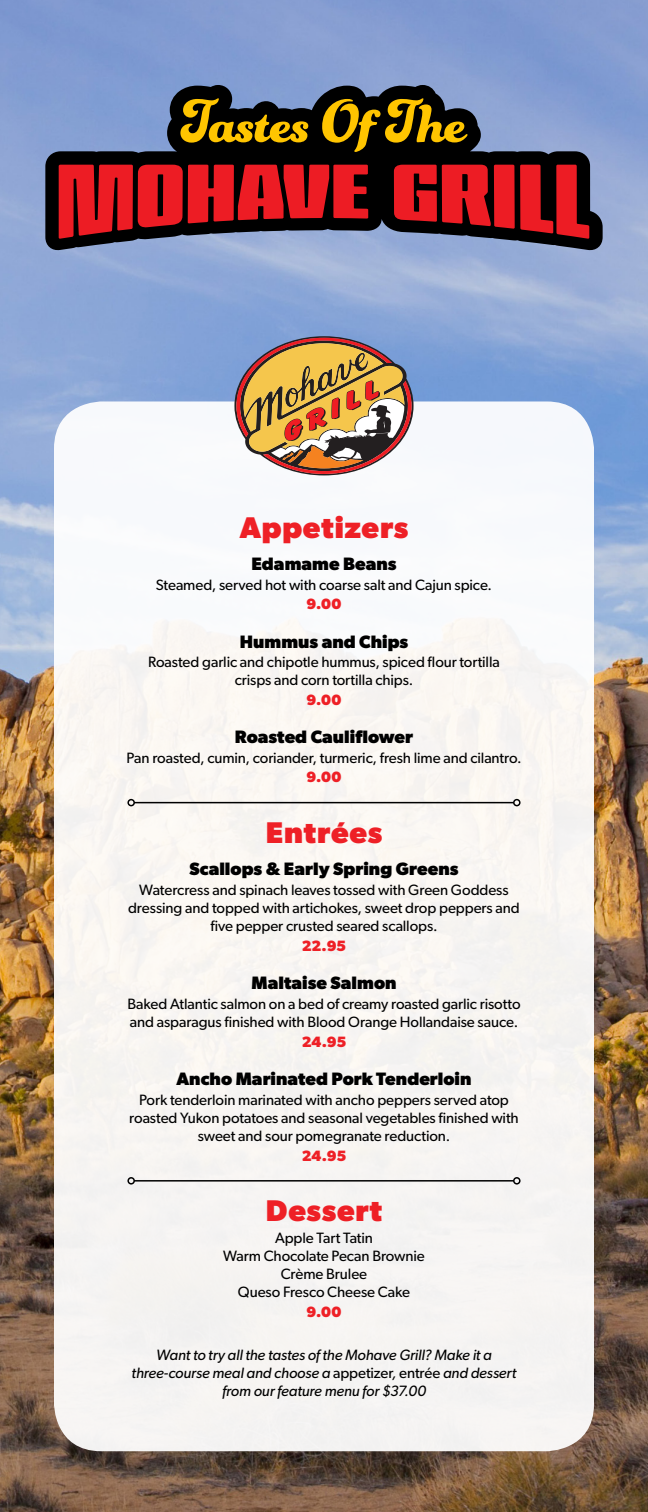
<style>
.page{position:relative;width:648px;height:1512px;background:#fff}
.page>*{position:absolute;margin:0;border:0;box-sizing:border-box;transform-origin:0 0}
.t1{font:700 30px "Gibson";letter-spacing:.025em;color:#ee2026}
.t2{font:700 18px "Gibson";letter-spacing:.005em;color:#000}
.t3{font:15px/18px "Gibson";letter-spacing:-.005em;color:#000;text-align:center}
.t4{font:italic 15px "Gibson";letter-spacing:-.005em;color:#000}
.t5{font:700 15px "Gibson";letter-spacing:-.005em;color:#ee2026}
.s1{font-style:normal}
</style>
<div class="page">
<img style="left:0;top:0;width:648px;height:1512px">
<div style="left:54px;top:401px;width:540px;height:1050px;background:#f7f5f3;border-radius:47px"></div>
<svg style="left:234px;top:336px;width:180px;height:139px"></svg>
<svg style="left:45px;top:85px;width:558px;height:166px"></svg>
<svg style="left:59px;top:165px;width:309px;height:74px"></svg>
<svg style="left:394px;top:165px;width:195px;height:74px"></svg>
<svg style="left:180px;top:98px;width:128px;height:45px"></svg>
<svg style="left:322px;top:98px;width:146px;height:54px"></svg>
<hr style="left:134px;top:802px;width:380px;height:1px;background:#000">
<div style="left:127px;top:799px;width:8px;height:7px;border:2px solid #000;border-radius:50%"></div>
<div style="left:513px;top:799px;width:8px;height:7px;border:2px solid #000;border-radius:50%"></div>
<hr style="left:134px;top:1180px;width:380px;height:2px;background:#000">
<div style="left:127px;top:1177px;width:8px;height:8px;border:2px solid #000;border-radius:50%"></div>
<div style="left:513px;top:1177px;width:8px;height:8px;border:2px solid #000;border-radius:50%"></div>
<p class="t1" style="left:240px;top:510px;width:170px">Appetizers</p>
<p class="t2" style="left:251px;top:553px;width:147px">Edamame Beans</p>
<p class="t3" style="left:156px;top:575px;width:338px">Steamed, served hot with coarse salt and Cajun spice.</p>
<p class="t5" style="left:307px;top:595px;width:36px">9.00</p>
<p class="t2" style="left:240px;top:631px;width:170px">Hummus and Chips</p>
<p class="t3" style="left:148px;top:653px;width:353px">Roasted garlic and chipotle hummus, spiced flour tortilla</p>
<p class="t3" style="left:235px;top:671px;width:180px">crisps and corn tortilla chips.</p>
<p class="t5" style="left:307px;top:691px;width:36px">9.00</p>
<p class="t2" style="left:235px;top:726px;width:180px">Roasted Cauliflower</p>
<p class="t3" style="left:126px;top:748px;width:397px">Pan roasted, cumin, coriander, turmeric, fresh lime and cilantro.</p>
<p class="t5" style="left:307px;top:768px;width:36px">9.00</p>
<p class="t1" style="left:266px;top:815px;width:118px">Entrées</p>
<p class="t2" style="left:189px;top:858px;width:271px">Scallops &amp; Early Spring Greens</p>
<p class="t3" style="left:128px;top:881px;width:393px">Watercress and spinach leaves tossed with Green Goddess dressing and topped with artichokes, sweet drop peppers and five pepper crusted seared scallops.</p>
<p class="t5" style="left:302px;top:937px;width:46px">22.95</p>
<p class="t2" style="left:251px;top:972px;width:147px">Maltaise Salmon</p>
<p class="t3" style="left:127px;top:994px;width:395px;text-align:left">Baked Atlantic salmon on a bed of creamy roasted garlic risotto and asparagus finished with Blood Orange Hollandaise sauce.</p>
<p class="t5" style="left:302px;top:1033px;width:46px">24.95</p>
<p class="t2" style="left:176px;top:1068px;width:297px">Ancho Marinated Pork Tenderloin</p>
<p class="t3" style="left:129px;top:1090px;width:391px">Pork tenderloin marinated with ancho peppers served atop roasted Yukon potatoes and seasonal vegetables finished with sweet and sour pomegranate reduction.</p>
<p class="t5" style="left:302px;top:1146px;width:46px">24.95</p>
<p class="t1" style="left:266px;top:1193px;width:118px">Dessert</p>
<p class="t3" style="left:275px;top:1228px;width:99px">Apple Tart Tatin</p>
<p class="t3" style="left:223px;top:1246px;width:203px">Warm Chocolate Pecan Brownie</p>
<p class="t3" style="left:281px;top:1264px;width:88px">Crème Brulee</p>
<p class="t3" style="left:238px;top:1282px;width:174px">Queso Fresco Cheese Cake</p>
<p class="t5" style="left:307px;top:1303px;width:36px">9.00</p>
<p class="t4" style="left:156px;top:1346px;width:337px">Want to try all the tastes of the Mohave Grill? Make it a</p>
<p class="t4" style="left:132px;top:1364px;width:386px">three-course meal and choose a <span class="s1">appetizer</span>, <span class="s1">entrée</span> and dessert</p>
<p class="t4" style="left:222px;top:1382px;width:205px">from our feature menu for $37.00</p>
</div>
